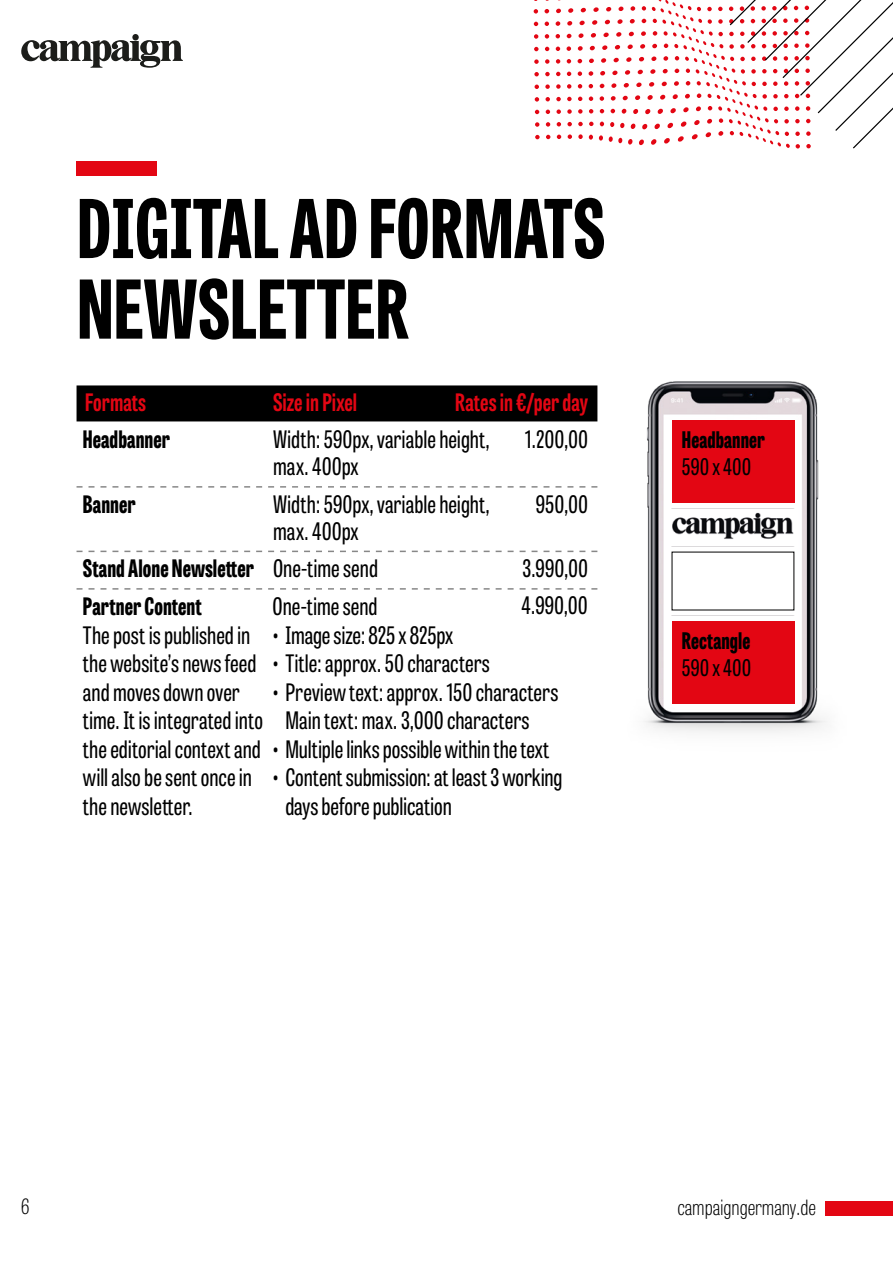
<style>
.page{position:relative;width:893px;height:1263px;background:#fff}
.page>*{position:absolute;margin:0;border:0;box-sizing:border-box;transform-origin:0 0}
.t1{font:800 80.55px/80.6px "Tablet Gothic Compressed";letter-spacing:.01em;color:#000}
.t2{font:24px/28.5px "Tablet Gothic Compressed";color:#000}
.t3{font:700 24px "Tablet Gothic Compressed";color:#e30613}
.t4{font:800 24px "Tablet Gothic Compressed";letter-spacing:.005em;color:#000}
.t5{font:800 22.8px "Tablet Gothic Compressed";letter-spacing:.005em;color:#000}
.t6{font:22.8px "Tablet Gothic Compressed";letter-spacing:.005em;color:#000}
.t7{font:100 21px "Tablet Gothic Compressed";color:#000}
.s1{font-weight:800}
</style>
<div class="page">
<div style="left:825px;top:1201px;width:68px;height:14px;background:#e30613"></div>
<div style="left:132px;top:34px;width:7px;height:6px;background:#1c1d1a;border-radius:50%"></div>
<svg style="left:21px;top:40px;width:162px;height:28px"></svg>
<img style="left:644px;top:381px;width:183px;height:352px">
<div style="left:672px;top:420px;width:122px;height:83px;background:#e30613"></div>
<div style="left:672px;top:621px;width:122px;height:83px;background:#e30613"></div>
<img style="left:668px;top:507px;width:130px;height:42px">
<img style="left:668px;top:614px;width:130px;height:4px">
<div style="left:77px;top:162px;width:80px;height:14px;background:#e30613"></div>
<div style="left:77px;top:385px;width:520px;height:36px;background:#000"></div>
<svg style="left:77px;top:486px;width:520px;height:2px"></svg>
<svg style="left:77px;top:551px;width:520px;height:1px"></svg>
<svg style="left:77px;top:588px;width:520px;height:2px"></svg>
<svg style="left:535px;top:122px;width:4px;height:5px"></svg>
<svg style="left:545px;top:84px;width:5px;height:5px"></svg>
<svg style="left:546px;top:135px;width:4px;height:4px"></svg>
<svg style="left:545px;top:97px;width:5px;height:4px"></svg>
<svg style="left:545px;top:72px;width:5px;height:4px"></svg>
<svg style="left:546px;top:110px;width:4px;height:4px"></svg>
<svg style="left:546px;top:122px;width:4px;height:5px"></svg>
<svg style="left:545px;top:59px;width:4px;height:5px"></svg>
<svg style="left:534px;top:9px;width:4px;height:5px"></svg>
<svg style="left:534px;top:22px;width:4px;height:4px"></svg>
<svg style="left:534px;top:34px;width:4px;height:5px"></svg>
<svg style="left:534px;top:47px;width:5px;height:4px"></svg>
<svg style="left:534px;top:59px;width:5px;height:5px"></svg>
<svg style="left:535px;top:97px;width:4px;height:5px"></svg>
<svg style="left:544px;top:9px;width:5px;height:4px"></svg>
<svg style="left:545px;top:22px;width:4px;height:4px"></svg>
<svg style="left:545px;top:34px;width:4px;height:5px"></svg>
<svg style="left:545px;top:47px;width:4px;height:4px"></svg>
<svg style="left:535px;top:85px;width:4px;height:4px"></svg>
<svg style="left:535px;top:110px;width:4px;height:4px"></svg>
<svg style="left:534px;top:72px;width:5px;height:4px"></svg>
<svg style="left:535px;top:135px;width:5px;height:4px"></svg>
<svg style="left:556px;top:0;width:337px;height:149px"></svg>
<h1 class="t1" style="left:77px;top:183px;width:529px">DIGITAL AD FORMATS<br>NEWSLETTER</h1>
<p class="t3" style="left:85px;top:384px;width:63px">Formats</p>
<p class="t3" style="left:273px;top:384px;width:86px">Size in Pixel</p>
<p class="t3" style="left:455px;top:384px;width:134px">Rates in €/per day</p>
<p class="t4" style="left:83px;top:422px;width:89px">Headbanner</p>
<p class="t2" style="left:273px;top:424px;width:218px">Width: 590px, variable height,</p>
<p class="t2" style="left:525px;top:424px;width:65px">1.200,00</p>
<p class="t2" style="left:273px;top:451px;width:87px">max. 400px</p>
<p class="t4" style="left:83px;top:486px;width:54px">Banner</p>
<p class="t2" style="left:273px;top:488px;width:218px">Width: 590px, variable height,</p>
<p class="t2" style="left:536px;top:488px;width:54px">950,00</p>
<p class="t2" style="left:83px;top:511px;width:297px;line-height:37.5px;text-indent:190px">max. 400px<br><span class="s1">Stand Alone Newsletter</span> One-time send</p>
<p class="t2" style="left:522px;top:553px;width:67px">3.990,00</p>
<p class="t4" style="left:83px;top:588px;width:120px">Partner Content</p>
<p class="t2" style="left:83px;top:619px;width:181px">The post is published in the website’s news feed and moves down over time. It is integrated into the editorial context and will also be sent once in the newsletter.</p>
<p class="t2" style="left:522px;top:590px;width:68px">4.990,00</p>
<p class="t2" style="left:273px;top:591px;width:106px">One-time send</p>
<p class="t2" style="left:273px;top:619px;width:182px">• Image size: 825 x 825px</p>
<p class="t2" style="left:273px;top:648px;width:219px">• Title: approx. 50 characters</p>
<p class="t2" style="left:285px;top:676px;width:274px;text-indent:-13px">• Preview text: approx. 150 characters<br>Main text: max. 3,000 characters</p>
<p class="t2" style="left:273px;top:733px;width:278px">• Multiple links possible within the text</p>
<p class="t2" style="left:285px;top:762px;width:279px;text-indent:-13px">• Content submission: at least 3 working days before publication</p>
<p class="t5" style="left:682px;top:422px;width:84px">Headbanner</p>
<p class="t6" style="left:682px;top:450px;width:71px">590 x 400</p>
<p class="t5" style="left:682px;top:623px;width:70px">Rectangle</p>
<p class="t6" style="left:682px;top:651px;width:71px">590 x 400</p>
<p class="t7" style="left:21px;top:1191px;width:10px">6</p>
<p class="t7" style="left:677px;top:1192px;width:140px">campaigngermany.de</p>
</div>
